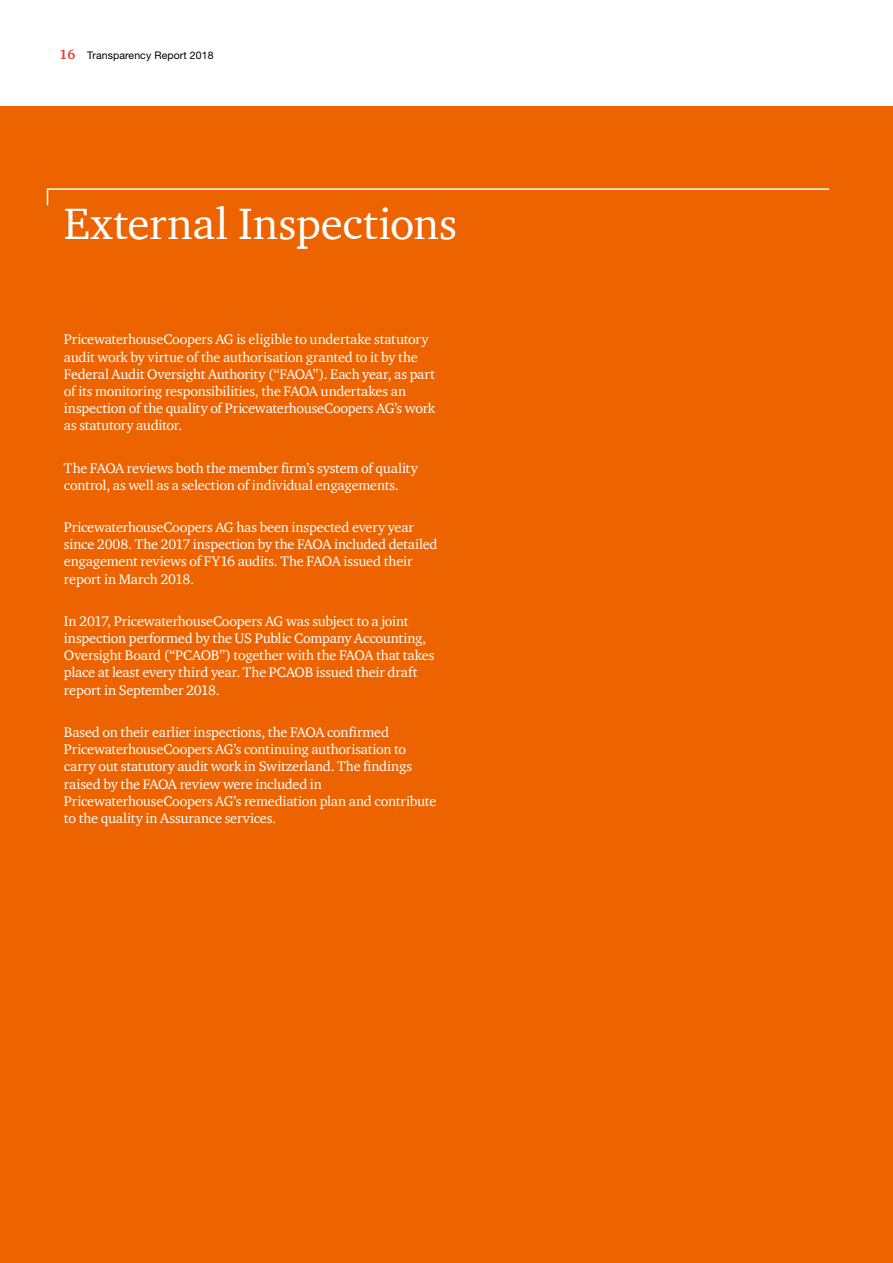
<style>
.page{position:relative;width:893px;height:1263px;background:#fff}
.page>*{position:absolute;margin:0;border:0;box-sizing:border-box;transform-origin:0 0}
._1_Haupttitel{font:45px "ITC Charter Com";color:#fff}
.Leadtext{font:14.25px/17.1px "ITC Charter Com";letter-spacing:-.015em;color:#fff}
.t1{font:10.5px "Helvetica Neue LT Std";letter-spacing:.01em;color:#000}
.s1{font-family:"ITC Charter Com";font-weight:700;font-size:13.5px;color:#e83c30}
</style>
<div class="page">
<div style="left:0;top:106px;width:893px;height:1157px;background:#ec6300"></div>
<svg style="left:46px;top:188px;width:784px;height:18px"></svg>
<p class="t1" style="left:60px;top:49px;width:156px"><span class="s1">16</span> Transparency Report 2018</p>
<p class="_1_Haupttitel" style="left:64px;top:196px;width:395px">External Inspections</p>
<p class="Leadtext" style="left:64px;top:331px;width:373px">PricewaterhouseCoopers AG is eligible to undertake statutory audit work by virtue of the authorisation granted to it by the Federal Audit Oversight Authority (“FAOA”). Each year, as part of its monitoring responsibilities, the FAOA undertakes an inspection of the quality of PricewaterhouseCoopers AG’s work as statutory auditor.</p>
<p class="Leadtext" style="left:64px;top:459px;width:355px">The FAOA reviews both the member firm’s system of quality control, as well as a selection of individual engagements.</p>
<p class="Leadtext" style="left:64px;top:519px;width:375px">PricewaterhouseCoopers AG has been inspected every year since 2008. The 2017 inspection by the FAOA included detailed engagement reviews of FY16 audits. The FAOA issued their report in March 2018.</p>
<p class="Leadtext" style="left:64px;top:612px;width:372px">In 2017, PricewaterhouseCoopers AG was subject to a joint inspection performed by the US Public Company Accounting, Oversight Board (“PCAOB”) together with the FAOA that takes place at least every third year. The PCAOB issued their draft report in September 2018.</p>
<p class="Leadtext" style="left:64px;top:723px;width:374px">Based on their earlier inspections, the FAOA confirmed PricewaterhouseCoopers AG’s continuing authorisation to carry out statutory audit work in Switzerland. The findings raised by the FAOA review were included in PricewaterhouseCoopers AG’s remediation plan and contribute to the quality in Assurance services.</p>
</div>
